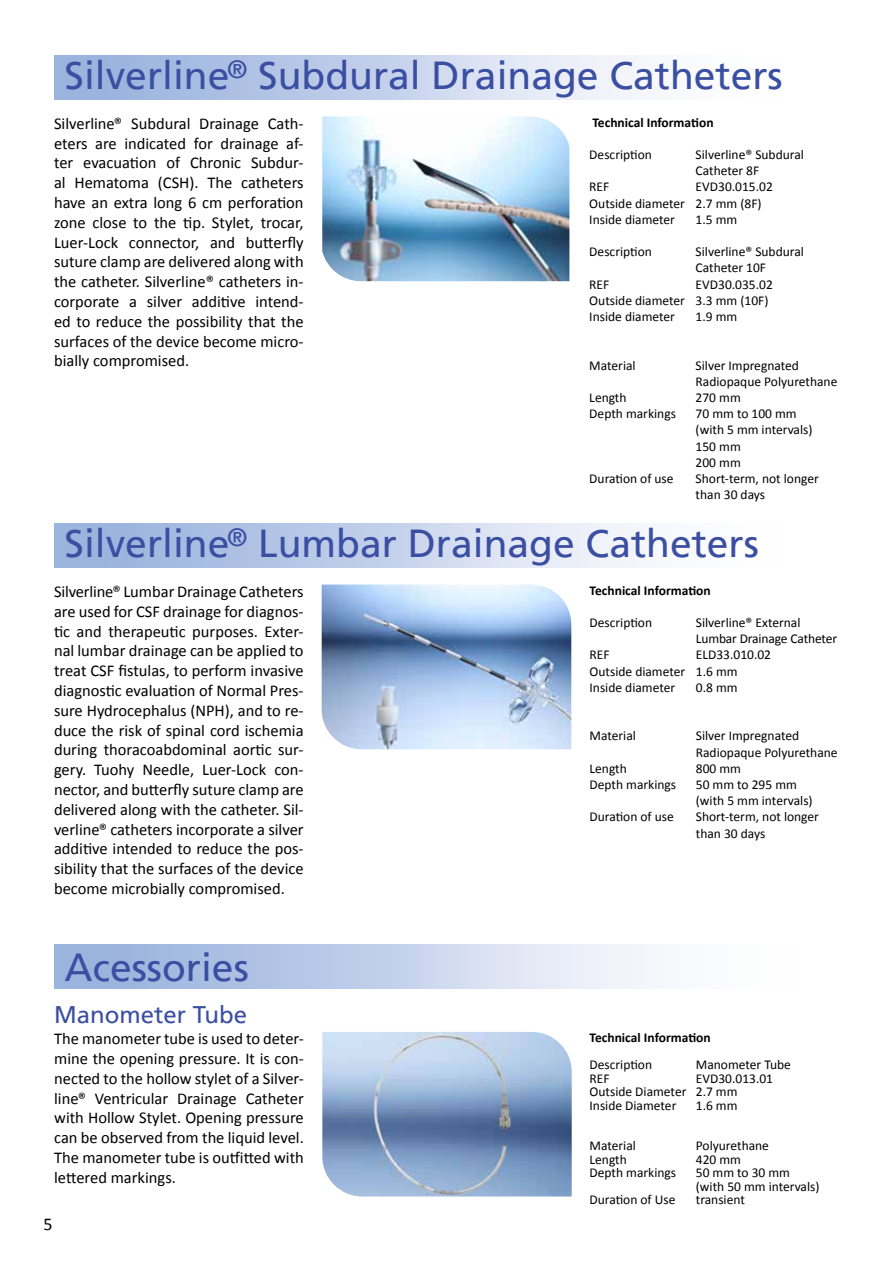
<style>
.page{position:relative;width:893px;height:1263px;background:#fff}
.page>*{position:absolute;margin:0;border:0;box-sizing:border-box;transform-origin:0 0}
.t1{font:39px "Frutiger LT";color:#3b4fa2}
.t2{font:24px "Frutiger LT";color:#3b4fa2}
.t3{font:18px "Calibri";color:#000}
.t4{font:16.5px/19.8px "Calibri";color:#000;text-align:justify}
.t5{font:13.5px/16.2px "Calibri";color:#000}
.t6{font:700 13.5px "Calibri";color:#000}
</style>
<div class="page">
<div style="left:54px;top:56px;width:782px;height:43px;background:linear-gradient(to right,#94addb,#fff)"></div>
<div style="left:54px;top:945px;width:797px;height:43px;background:linear-gradient(to right,#94addb,#fff)"></div>
<div style="left:54px;top:524px;width:786px;height:43px;background:linear-gradient(to right,#94addb,#fff)"></div>
<img style="left:322px;top:584px;width:249px;height:165px">
<img style="left:322px;top:116px;width:247px;height:165px">
<img style="left:322px;top:1032px;width:250px;height:164px">
<h1 class="t1" style="left:65px;top:52px;width:720px">Silverline<sup>®</sup> Subdural Drainage Catheters</h1>
<p class="t4" style="left:54px;top:113px;width:251px">Silverline® Subdural Drainage Cath&shy;eters are indicated for drainage af&shy;ter evacuation of Chronic Subdur&shy;al Hematoma (CSH). The catheters have an extra long 6 cm perforation zone close to the tip. Stylet, trocar, Luer-Lock connector, and butterfly suture clamp are delivered along with the catheter. Silverline® catheters in&shy;corporate a silver additive intend&shy;ed to reduce the possibility that the surfaces of the device become micro&shy;bially compromised.</p>
<p class="t6" style="left:592px;top:113px;width:123px">Technical Information</p>
<p class="t5" style="left:589px;top:146px;width:64px">Description</p>
<p class="t5" style="left:696px;top:146px;width:110px">Silverline® Subdural<br>Catheter 8F</p>
<p class="t5" style="left:589px;top:179px;width:22px">REF</p>
<p class="t5" style="left:589px;top:179px;width:185px;text-indent:106px">EVD30.015.02<br>Outside diameter 2.7 mm (8F)<br>Inside diameter</p>
<p class="t5" style="left:696px;top:211px;width:43px">1.5 mm</p>
<p class="t5" style="left:589px;top:244px;width:64px">Description</p>
<p class="t5" style="left:696px;top:244px;width:110px">Silverline® Subdural<br>Catheter 10F</p>
<p class="t5" style="left:589px;top:276px;width:22px">REF</p>
<p class="t5" style="left:589px;top:276px;width:185px;text-indent:106px">EVD30.035.02<br>Outside diameter 3.3 mm (10F)<br>Inside diameter</p>
<p class="t5" style="left:696px;top:308px;width:43px">1.9 mm</p>
<p class="t5" style="left:589px;top:357px;width:48px">Material</p>
<p class="t5" style="left:696px;top:357px;width:143px">Silver Impregnated<br>Radiopaque Polyurethane</p>
<p class="t5" style="left:589px;top:389px;width:39px">Length</p>
<p class="t5" style="left:696px;top:389px;width:47px">270 mm</p>
<p class="t5" style="left:589px;top:406px;width:88px">Depth markings</p>
<p class="t5" style="left:696px;top:406px;width:118px">70 mm to 100 mm (with 5 mm intervals)<br>150 mm<br>200 mm</p>
<p class="t5" style="left:589px;top:470px;width:86px">Duration of use</p>
<p class="t5" style="left:696px;top:470px;width:125px">Short-term, not longer than 30 days</p>
<h1 class="t1" style="left:65px;top:520px;width:696px">Silverline<sup>®</sup> Lumbar Drainage Catheters</h1>
<p class="t4" style="left:54px;top:582px;width:251px">Silverline® Lumbar Drainage Catheters are used for CSF drainage for diagnos&shy;tic and therapeutic purposes. Exter&shy;nal lumbar drainage can be applied to treat CSF fistulas, to perform invasive diagnostic evaluation of Normal Pres&shy;sure Hydrocephalus (NPH), and to re&shy;duce the risk of spinal cord ischemia during thoracoabdominal aortic sur&shy;gery. Tuohy Needle, Luer-Lock con&shy;nector, and butterfly suture clamp are delivered along with the catheter. Sil&shy;verline® catheters incorporate a silver additive intended to reduce the pos&shy;sibility that the surfaces of the device become microbially compromised.</p>
<p class="t6" style="left:590px;top:581px;width:123px">Technical Information</p>
<p class="t5" style="left:590px;top:614px;width:64px">Description</p>
<p class="t5" style="left:696px;top:614px;width:143px">Silverline® External<br>Lumbar Drainage Catheter</p>
<p class="t5" style="left:590px;top:647px;width:22px">REF</p>
<p class="t5" style="left:590px;top:647px;width:183px;text-indent:106px">ELD33.010.02<br>Outside diameter 1.6 mm<br>Inside diameter</p>
<p class="t5" style="left:696px;top:679px;width:43px">0.8 mm</p>
<p class="t5" style="left:590px;top:728px;width:48px">Material</p>
<p class="t5" style="left:696px;top:728px;width:143px">Silver Impregnated<br>Radiopaque Polyurethane</p>
<p class="t5" style="left:590px;top:760px;width:39px">Length</p>
<p class="t5" style="left:696px;top:760px;width:47px">800 mm</p>
<p class="t5" style="left:590px;top:776px;width:88px">Depth markings</p>
<p class="t5" style="left:696px;top:776px;width:118px">50 mm to 295 mm (with 5 mm intervals)</p>
<p class="t5" style="left:590px;top:809px;width:86px">Duration of use</p>
<p class="t5" style="left:696px;top:809px;width:125px">Short-term, not longer than 30 days</p>
<h1 class="t1" style="left:65px;top:944px;width:186px">Acessories</h1>
<h2 class="t2" style="left:54px;top:1001px;width:194px">Manometer Tube</h2>
<p class="t4" style="left:54px;top:1029px;width:251px">The manometer tube is used to deter&shy;mine the opening pressure. It is con&shy;nected to the hollow stylet of a Silver&shy;line® Ventricular Drainage Catheter with Hollow Stylet. Opening pressure can be observed from the liquid level.<br>The manometer tube is outfitted with lettered markings.</p>
<p class="t6" style="left:589px;top:1029px;width:123px">Technical Information</p>
<p class="t5" style="left:589px;top:1056px;width:64px">Description</p>
<p class="t5" style="left:696px;top:1056px;width:97px">Manometer Tube</p>
<p class="t5" style="left:589px;top:1070px;width:22px">REF</p>
<p class="t5" style="left:589px;top:1071px;width:185px;line-height:13.5px;text-indent:106px">EVD30.013.01<br>Outside Diameter 2.7 mm<br>Inside Diameter</p>
<p class="t5" style="left:696px;top:1097px;width:43px">1.6 mm</p>
<p class="t5" style="left:589px;top:1137px;width:48px">Material</p>
<p class="t5" style="left:696px;top:1137px;width:75px">Polyurethane</p>
<p class="t5" style="left:589px;top:1151px;width:39px">Length</p>
<p class="t5" style="left:696px;top:1151px;width:47px">420 mm</p>
<p class="t5" style="left:589px;top:1164px;width:88px">Depth markings</p>
<p class="t5" style="left:696px;top:1166px;width:125px;line-height:13.5px">50 mm to 30 mm (with 50 mm intervals)</p>
<p class="t5" style="left:589px;top:1191px;width:87px">Duration of Use</p>
<p class="t5" style="left:696px;top:1191px;width:51px">transient</p>
<p class="t3" style="left:43px;top:1213px;width:11px">5</p>
</div>
